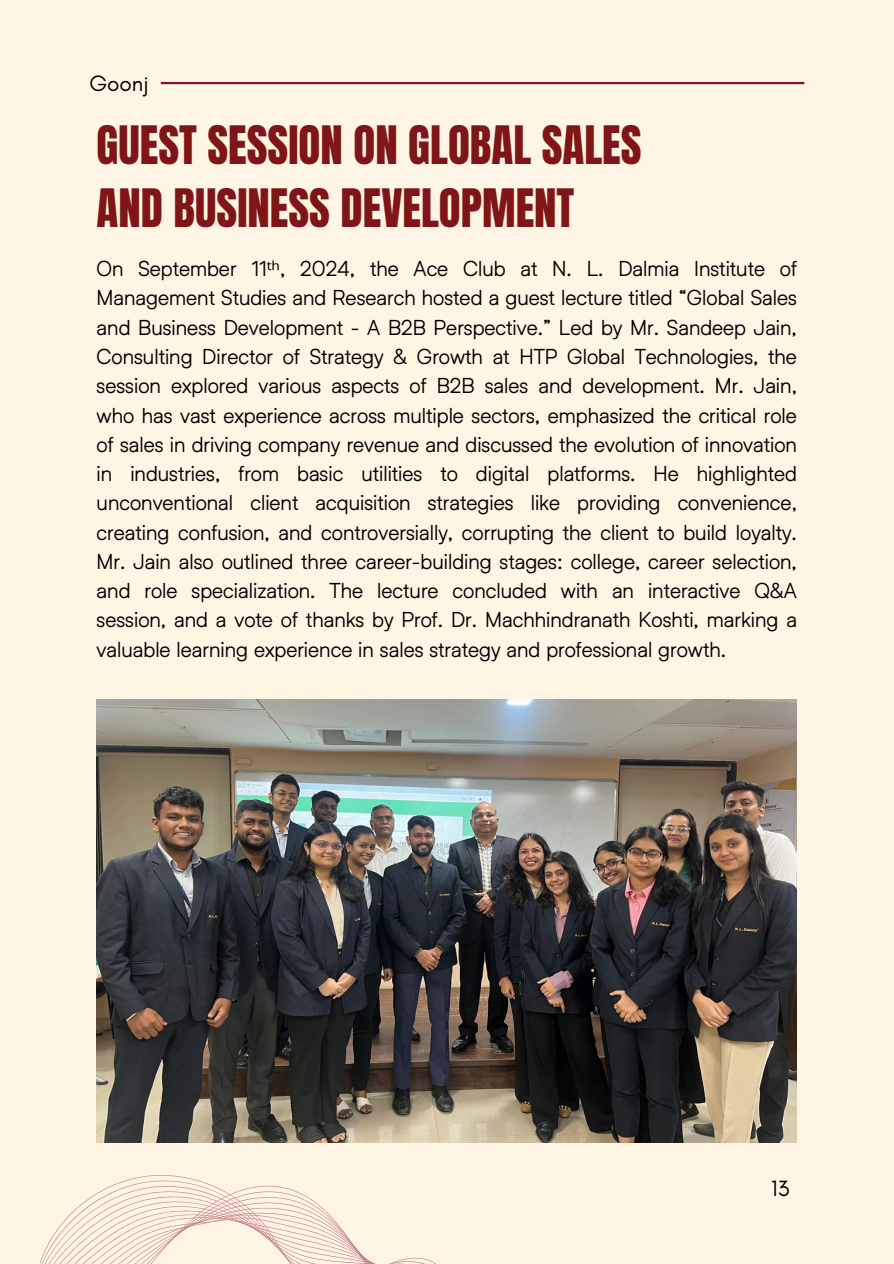
<style>
.page{position:relative;width:894px;height:1264px;background:#fff}
.page>*{position:absolute;margin:0;border:0;box-sizing:border-box;transform-origin:0 0}
.t1{font:45px/63px "Anton";color:#7f1518}
.t2{font:22.5px "Glacial Indifference";color:#000}
.t3{font:21px/29.2px "Helixa";color:#000;text-align:justify}
.s1{font-family:"Noto Sans"}
</style>
<div class="page">
<div style="left:0;top:0;width:893px;height:1263px;background:#fff5e4"></div>
<hr style="left:161px;top:82px;width:643px;height:2px;background:#850e35">
<img style="left:97px;top:699px;width:699px;height:443px">
<svg style="left:40px;top:1175px;width:395px;height:88px"></svg>
<p class="t2" style="left:89px;top:70px;width:61px">Goonj</p>
<h1 class="t1" style="left:97px;top:114px;width:546px">GUEST SESSION ON GLOBAL SALES<br>AND BUSINESS DEVELOPMENT</h1>
<p class="t3" style="left:97px;top:253px;width:701px">On September 11<span class="s1">ᵗʰ</span>, 2024, the Ace Club at N. L. Dalmia Institute of Management Studies and Research hosted a guest lecture titled “Global Sales and Business Development - A B2B Perspective.” Led by Mr. Sandeep Jain, Consulting Director of Strategy &amp; Growth at HTP Global Technologies, the session explored various aspects of B2B sales and development. Mr. Jain, who has vast experience across multiple sectors, emphasized the critical role of sales in driving company revenue and discussed the evolution of innovation in industries, from basic utilities to digital platforms. He highlighted unconventional client acquisition strategies like providing convenience, creating confusion, and controversially, corrupting the client to build loyalty.<br>Mr. Jain also outlined three career-building stages: college, career selection, and role specialization. The lecture concluded with an interactive Q&amp;A session, and a vote of thanks by Prof. Dr. Machhindranath Koshti, marking a valuable learning experience in sales strategy and professional growth.</p>
<p class="t2" style="left:771px;top:1174px;width:20px">13</p>
</div>
